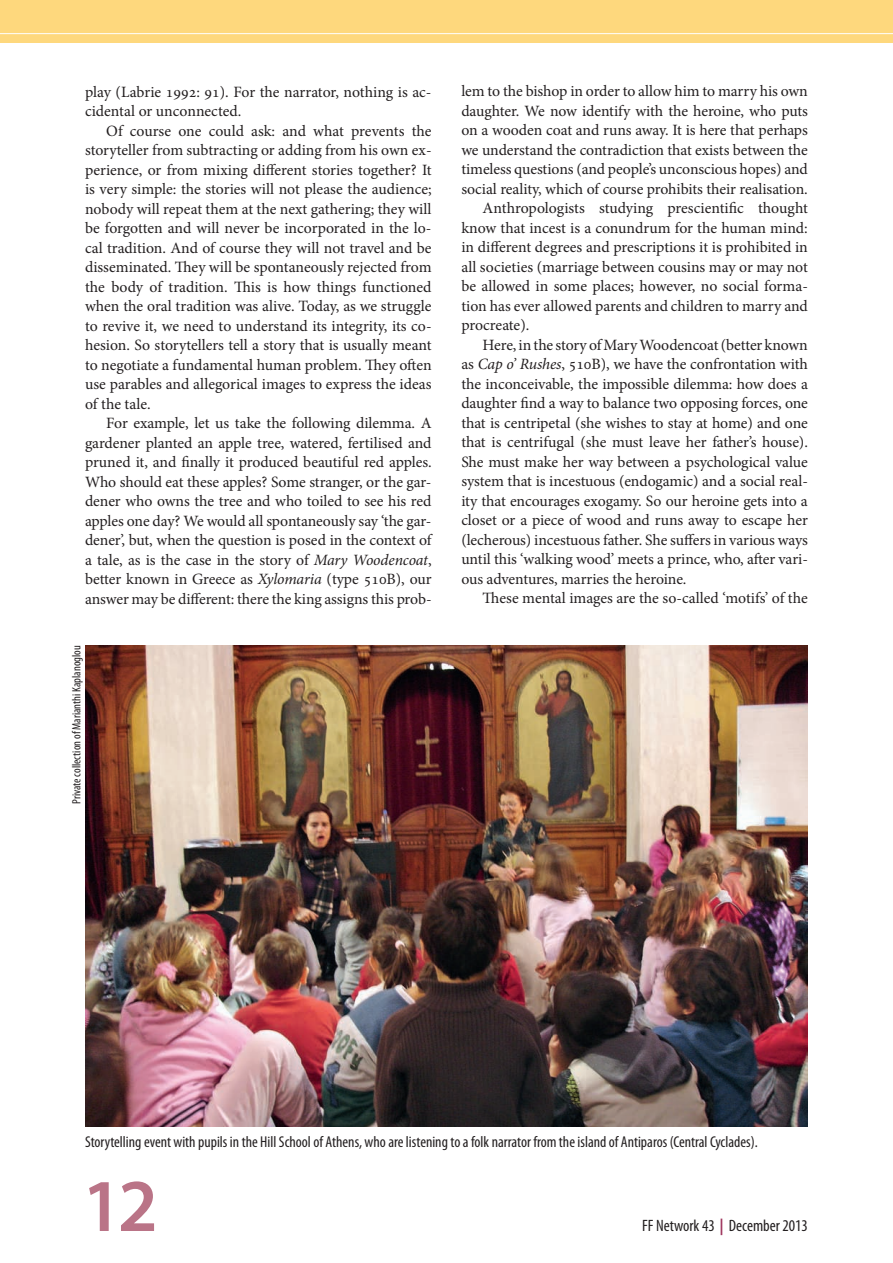
<style>
.page{position:relative;width:893px;height:1263px;background:#fff}
.page>*{position:absolute;margin:0;border:0;box-sizing:border-box;transform-origin:0 0}
.t1{font:600 75px "Myriad Pro";color:#ba7487}
.t2{font:condensed 16.5px "Myriad Pro";color:#231f20}
.t3{font:15.75px/19.5px "Minion Pro";letter-spacing:-.005em;color:#231f20;text-align:justify}
.t4{font:condensed 15.75px "Myriad Pro";color:#231f20}
.t5{font:condensed 12px "Myriad Pro";color:#231f20}
.s1{font-style:italic}
.s2{font-weight:700;color:#9f375e}
</style>
<div class="page">
<div style="left:0;top:0;width:893px;height:43px;background:#fed87d"></div>
<hr style="left:0;top:33px;width:893px;height:1px;background:#fff">
<img style="left:85px;top:645px;width:723px;height:481px">
<p class="t3" style="left:85px;top:82px;width:348px">play (Labrie 1992: 91). For the narrator, nothing is ac&shy;cidental or unconnected.</p>
<p class="t3" style="left:85px;top:121px;width:348px;text-indent:21px">Of course one could ask: and what prevents the storyteller from subtracting or adding from his own ex&shy;perience, or from mixing different stories together? It is very simple: the stories will not please the audience; nobody will repeat them at the next gathering; they will be forgotten and will never be incorporated in the lo&shy;cal tradition. And of course they will not travel and be disseminated. They will be spontaneously rejected from the body of tradition. This is how things functioned when the oral tradition was alive. Today, as we struggle to revive it, we need to understand its integrity, its co&shy;hesion. So storytellers tell a story that is usually meant to negotiate a fundamental human problem. They often use parables and allegorical images to express the ideas of the tale.</p>
<p class="t3" style="left:85px;top:413px;width:348px;text-indent:21px">For example, let us take the following dilemma. A gardener planted an apple tree, watered, fertilised and pruned it, and finally it produced beautiful red apples.<br>Who should eat these apples? Some stranger, or the gar&shy;dener who owns the tree and who toiled to see his red apples one day? We would all spontaneously say ‘the gar&shy;dener’, but, when the question is posed in the context of a tale, as is the case in the story of <span class="s1">Mary Woodencoat</span>, better known in Greece as <span class="s1">Xylomaria</span> (type 510B), our answer may be different: there the king assigns this prob-</p>
<p class="t5" style="left:69px;top:804px;width:160px;rotate:-90deg">Private collection of Marianthi Kaplanoglou</p>
<p class="t3" style="left:461px;top:82px;width:348px">lem to the bishop in order to allow him to marry his own</p>
<p class="t3" style="left:461px;top:101px;width:348px">daughter. We now identify with the heroine, who puts</p>
<p class="t3" style="left:461px;top:121px;width:348px">on a wooden coat and runs away. It is here that perhaps</p>
<p class="t3" style="left:461px;top:140px;width:348px">we understand the contradiction that exists between the</p>
<p class="t3" style="left:461px;top:160px;width:348px">timeless questions (and people’s unconscious hopes) and</p>
<p class="t3" style="left:461px;top:179px;width:348px">social reality, which of course prohibits their realisation.</p>
<p class="t3" style="left:483px;top:199px;width:327px">Anthropologists studying prescientific thought</p>
<p class="t3" style="left:461px;top:218px;width:348px">know that incest is a conundrum for the human mind:</p>
<p class="t3" style="left:461px;top:238px;width:348px">in different degrees and prescriptions it is prohibited in</p>
<p class="t3" style="left:461px;top:257px;width:348px">all societies (marriage between cousins may or may not</p>
<p class="t3" style="left:461px;top:277px;width:348px">be allowed in some places; however, no social forma-</p>
<p class="t3" style="left:461px;top:296px;width:348px">tion has ever allowed parents and children to marry and</p>
<p class="t3" style="left:461px;top:316px;width:70px">procreate).</p>
<p class="t3" style="left:483px;top:335px;width:327px">Here, in the story of Mary Woodencoat (better known</p>
<p class="t3" style="left:461px;top:355px;width:348px">as <span class="s1">Cap o’ Rushes</span>, 510B), we have the confrontation with</p>
<p class="t3" style="left:461px;top:374px;width:348px">the inconceivable, the impossible dilemma: how does a</p>
<p class="t3" style="left:461px;top:394px;width:348px">daughter find a way to balance two opposing forces, one</p>
<p class="t3" style="left:461px;top:413px;width:348px">that is centripetal (she wishes to stay at home) and one</p>
<p class="t3" style="left:461px;top:433px;width:348px">that is centrifugal (she must leave her father’s house).</p>
<p class="t3" style="left:461px;top:452px;width:348px">She must make her way between a psychological value</p>
<p class="t3" style="left:461px;top:472px;width:348px">system that is incestuous (endogamic) and a social real-</p>
<p class="t3" style="left:461px;top:491px;width:348px">ity that encourages exogamy. So our heroine gets into a</p>
<p class="t3" style="left:461px;top:511px;width:348px">closet or a piece of wood and runs away to escape her</p>
<p class="t3" style="left:461px;top:530px;width:348px">(lecherous) incestuous father. She suffers in various ways</p>
<p class="t3" style="left:461px;top:550px;width:348px">until this ‘walking wood’ meets a prince, who, after vari-</p>
<p class="t3" style="left:461px;top:569px;width:227px">ous adventures, marries the heroine.</p>
<p class="t3" style="left:483px;top:589px;width:327px">These mental images are the so-called ‘motifs’ of the</p>
<p class="t4" style="left:85px;top:1132px;width:674px">Storytelling event with pupils in the Hill School of Athens, who are listening to a folk narrator from the island of Antiparos (Central Cyclades).</p>
<h1 class="t1" style="left:82px;top:1158px;width:77px">12</h1>
<p class="t2" style="left:642px;top:1215px;width:167px">FF Network 43 <span class="s2">|</span> December 2013</p>
</div>
